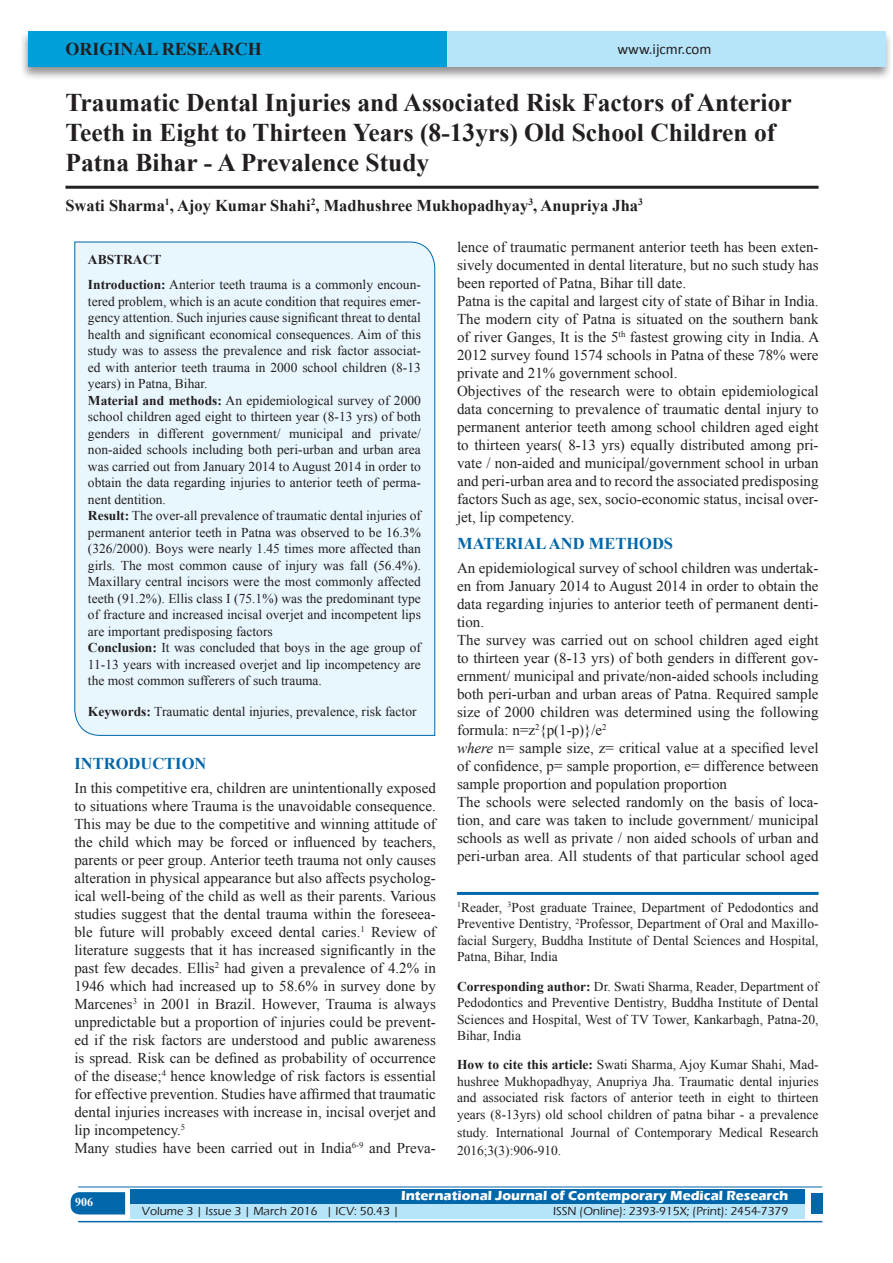
<style>
.page{position:relative;width:893px;height:1263px;background:#fff}
.page>*{position:absolute;margin:0;border:0;box-sizing:border-box;transform-origin:0 0}
.A_Title_New{font:700 25.5px/30px "Times New Roman";color:#231f20}
.AT_new{font:700 18px "Times New Roman";color:#231f20}
.AU-New{font:700 16.5px "Times New Roman";color:#231f20}
.t1{font:700 16.5px "Times New Roman";color:#0067aa}
.TX_New{font:15px/18px "Times New Roman";color:#231f20;text-align:justify}
.t2{font:15px "Calibri";color:#231f20}
.HTC_new{font:13.5px/16.5px "Times New Roman";color:#231f20}
.Affi_New{font:13.5px/16.5px "Times New Roman";color:#231f20;text-align:justify}
.Corresponding{font:13.5px/16.5px "Times New Roman";color:#231f20;text-align:justify}
.t3{font:700 13.5px "Eras ITC";color:#fff}
.t4{font:500 12px "Eras ITC";color:#231f20}
.t5{font:700 12px "Times New Roman";color:#fff}
.s1{font-weight:700}
.s2{font-style:italic}
</style>
<div class="page">
<div style="left:19px;top:29px;width:874px;height:52px;background:#231f20;opacity:.5"></div>
<div style="left:28px;top:31px;width:857px;height:35px;background:#b6e4f9"></div>
<div style="left:28px;top:31px;width:418px;height:35px;background:#009fda"></div>
<svg style="left:71px;top:1192px;width:54px;height:22px"></svg>
<div style="left:130px;top:1189px;width:674px;height:15px;background:#0067aa"></div>
<div style="left:130px;top:1204px;width:674px;height:15px;background:#b6e4f9"></div>
<hr style="left:78px;top:1186px;width:744px;height:1px;background:#0067aa">
<hr style="left:78px;top:1221px;width:744px;height:1px;background:#0067aa">
<div style="left:811px;top:1193px;width:11px;height:21px;background:#0067aa"></div>
<hr style="left:65px;top:186px;width:754px;height:3px;background:#231f20">
<div style="left:74px;top:241px;width:361px;height:495px;background:#e8f6fd"></div>
<hr style="left:457px;top:892px;width:362px;height:3px;background:#0067aa">
<p class="AT_new" style="left:65px;top:36px;width:198px">ORIGINAL RESEARCH</p>
<p class="t2" style="left:617px;top:40px;width:96px">www.ijcmr.com</p>
<p class="A_Title_New" style="left:65px;top:87px;width:728px">Traumatic Dental Injuries and Associated Risk Factors of Anterior<br>Teeth in Eight to Thirteen Years (8-13yrs) Old School Children of<br>Patna Bihar - A Prevalence Study</p>
<p class="AU-New" style="left:65px;top:194px;width:579px">Swati Sharma<sup>1</sup>, Ajoy Kumar Shahi<sup>2</sup>, Madhushree Mukhopadhyay<sup>3</sup>, Anupriya Jha<sup>3</sup></p>
<p class="HTC_new" style="left:88px;top:247px;width:335px;line-height:25px"><span class="s1">ABSTRACT<br>Introduction:</span> Anterior teeth trauma is a commonly encoun-</p>
<p class="HTC_new" style="left:88px;top:293px;width:335px">tered problem, which is an acute condition that requires emer&shy;gency attention. Such injuries cause significant threat to dental health and significant economical consequences. Aim of this study was to assess the prevalence and risk factor associat&shy;ed with anterior teeth trauma in 2000 school children (8-13 years) in Patna, Bihar.<br><span class="s1">Material and methods:</span> An epidemiological survey of 2000 school children aged eight to thirteen year (8-13 yrs) of both genders in different government/ municipal and private/ non-aided schools including both peri-urban and urban area was carried out from January 2014 to August 2014 in order to obtain the data regarding injuries to anterior teeth of perma&shy;nent dentition.<br><span class="s1">Result:</span> The over-all prevalence of traumatic dental injuries of permanent anterior teeth in Patna was observed to be 16.3% (326/2000). Boys were nearly 1.45 times more affected than girls. The most common cause of injury was fall (56.4%).<br>Maxillary central incisors were the most commonly affected teeth (91.2%). Ellis class I (75.1%) was the predominant type of fracture and increased incisal overjet and incompetent lips are important predisposing factors<br><span class="s1">Conclusion:</span> It was concluded that boys in the age group of 11-13 years with increased overjet and lip incompetency are the most common sufferers of such trauma.</p>
<p class="HTC_new" style="left:88px;top:703px;width:330px"><span class="s1">Keywords:</span> Traumatic dental injuries, prevalence, risk factor</p>
<h1 class="t1" style="left:74px;top:752px;width:133px">INTRODUCTION</h1>
<p class="TX_New" style="left:74px;top:779px;width:363px">In this competitive era, children are unintentionally exposed to situations where Trauma is the unavoidable consequence.<br>This may be due to the competitive and winning attitude of the child which may be forced or influenced by teachers, parents or peer group. Anterior teeth trauma not only causes alteration in physical appearance but also affects psycholog&shy;ical well-being of the child as well as their parents. Various studies suggest that the dental trauma within the foreseea&shy;ble future will probably exceed dental caries.<sup>1</sup> Review of literature suggests that it has increased significantly in the past few decades. Ellis<sup>2</sup> had given a prevalence of 4.2% in 1946 which had increased up to 58.6% in survey done by Marcenes<sup>3</sup> in 2001 in Brazil. However, Trauma is always unpredictable but a proportion of injuries could be prevent&shy;ed if the risk factors are understood and public awareness is spread. Risk can be defined as probability of occurrence of the disease;<sup>4</sup> hence knowledge of risk factors is essential for effective prevention. Studies have affirmed that traumatic dental injuries increases with increase in, incisal overjet and lip incompetency.<sup>5</sup></p>
<p class="TX_New" style="left:74px;top:1139px;width:363px">Many studies have been carried out in India<sup>6-9</sup> and Preva-</p>
<p class="TX_New" style="left:457px;top:238px;width:363px">lence of traumatic permanent anterior teeth has been exten&shy;sively documented in dental literature, but no such study has been reported of Patna, Bihar till date.</p>
<p class="TX_New" style="left:457px;top:292px;width:364px">Patna is the capital and largest city of state of Bihar in India.<br>The modern city of Patna is situated on the southern bank of river Ganges, It is the 5<sup>th</sup> fastest growing city in India. A 2012 survey found 1574 schools in Patna of these 78% were private and 21% government school.</p>
<p class="TX_New" style="left:457px;top:382px;width:363px">Objectives of the research were to obtain epidemiological data concerning to prevalence of traumatic dental injury to permanent anterior teeth among school children aged eight to thirteen years( 8-13 yrs) equally distributed among pri&shy;vate / non-aided and municipal/government school in urban and peri-urban area and to record the associated predisposing factors Such as age, sex, socio-economic status, incisal over&shy;jet, lip competency.</p>
<h1 class="t1" style="left:457px;top:532px;width:218px">MATERIAL AND METHODS</h1>
<p class="TX_New" style="left:457px;top:559px;width:363px">An epidemiological survey of school children was undertak&shy;en from January 2014 to August 2014 in order to obtain the data regarding injuries to anterior teeth of permanent denti&shy;tion.</p>
<p class="TX_New" style="left:457px;top:631px;width:363px">The survey was carried out on school children aged eight to thirteen year (8-13 yrs) of both genders in different gov&shy;ernment/ municipal and private/non-aided schools including both peri-urban and urban areas of Patna. Required sample size of 2000 children was determined using the following formula: n=z<sup>2</sup>{p(1-p)}/e<sup>2</sup></p>
<p class="TX_New" style="left:457px;top:739px;width:363px"><span class="s2">where</span> n= sample size, z= critical value at a specified level of confidence, p= sample proportion, e= difference between sample proportion and population proportion</p>
<p class="TX_New" style="left:457px;top:793px;width:363px">The schools were selected randomly on the basis of loca&shy;tion, and care was taken to include government/ municipal schools as well as private / non aided schools of urban and peri-urban area. All students of that particular school aged</p>
<p class="Affi_New" style="left:457px;top:899px;width:363px"><sup>1</sup>Reader, <sup>3</sup>Post graduate Trainee, Department of Pedodontics and Preventive Dentistry, <sup>2</sup>Professor, Department of Oral and Maxillo&shy;facial Surgery, Buddha Institute of Dental Sciences and Hospital, Patna, Bihar, India</p>
<p class="Corresponding" style="left:457px;top:978px;width:363px"><span class="s1">Corresponding author:</span> Dr. Swati Sharma, Reader, Department of Pedodontics and Preventive Dentistry, Buddha Institute of Dental Sciences and Hospital, West of TV Tower, Kankarbagh, Patna-20, Bihar, India</p>
<p class="HTC_new" style="left:457px;top:1056px;width:363px;text-align:justify"><span class="s1">How to cite this article:</span> Swati Sharma, Ajoy Kumar Shahi, Mad&shy;hushree Mukhopadhyay, Anupriya Jha. Traumatic dental injuries and associated risk factors of anterior teeth in eight to thirteen years (8-13yrs) old school children of patna bihar - a prevalence</p>
<p class="HTC_new" style="left:457px;top:1123px;width:363px;line-height:18px">study. International Journal of Contemporary Medical Research<br>2016;3(3):906-910.</p>
<h4 class="t5" style="left:75px;top:1194px;width:19px">906</h4>
<p class="t3" style="left:401px;top:1188px;width:389px">International Journal of Contemporary Medical Research</p>
<p class="t4" style="left:142px;top:1204px;width:259px">Volume 3 | Issue 3 | March 2016 | ICV: 50.43 |</p>
<p class="t4" style="left:553px;top:1204px;width:237px">ISSN (Online): 2393-915X; (Print): 2454-7379</p>
</div>
